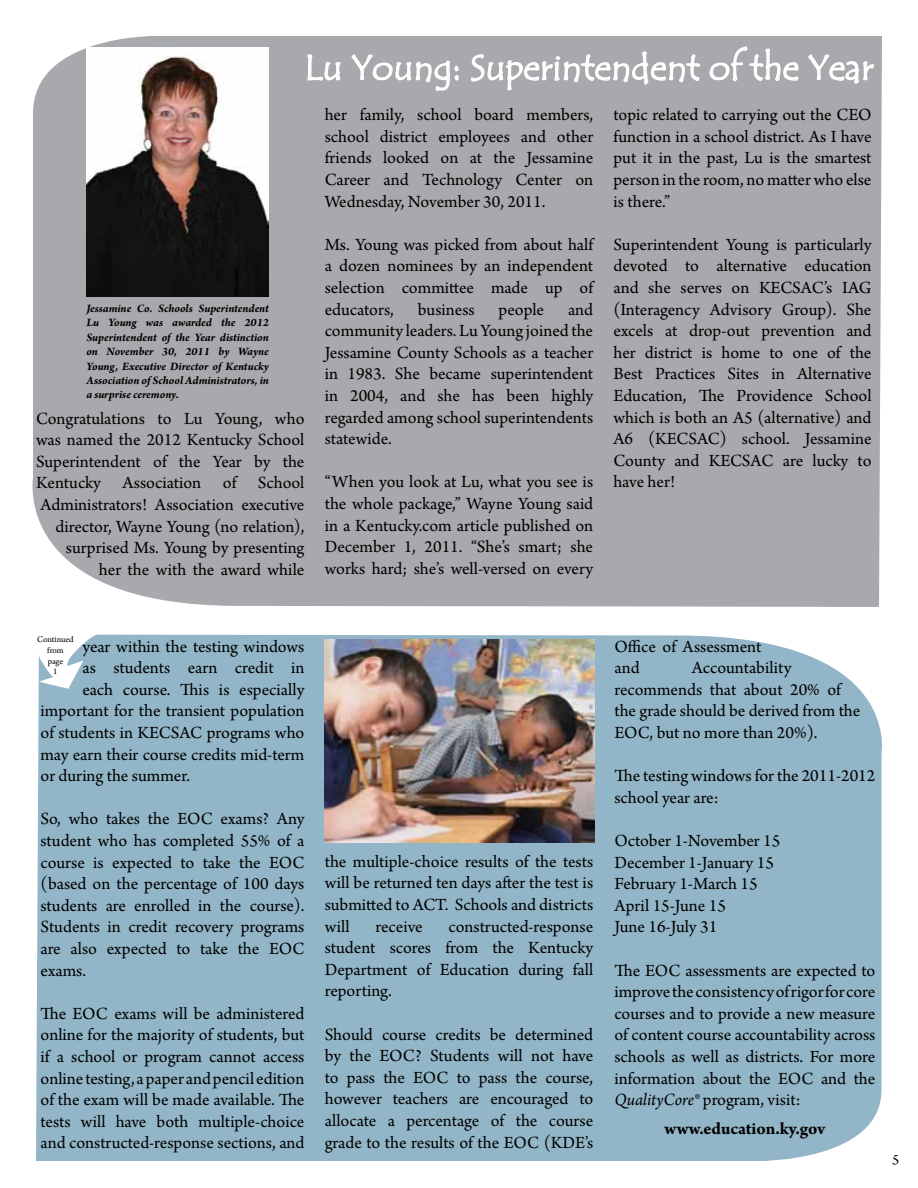
<style>
.page{position:relative;width:918px;height:1188px;background:#fff}
.page>*{position:absolute;margin:0;border:0;box-sizing:border-box;transform-origin:0 0}
.t1{font:36px "Tempus Sans ITC";color:#fff}
.t2{font:18px/21.6px "Arno Pro";color:#000;text-align:justify}
.t3{font:700 18px "Arno Pro";letter-spacing:-.005em;color:#000}
.t4{font:15px "Arno Pro";color:#000}
.t5{font:italic 700 12px/14.4px "Arno Pro";letter-spacing:-.005em;color:#000;text-align:justify}
.t6{font:9px/10.8px "Arno Pro";letter-spacing:-.005em;color:#000;text-align:center}
.s1{font-style:italic}
</style>
<div class="page">
<div style="left:36px;top:634px;width:846px;height:527px;background:#92b6c7"></div>
<svg style="left:36px;top:634px;width:90px;height:122px"></svg>
<div style="left:32px;top:36px;width:850px;height:571px;background:#a7a9ac"></div>
<img style="left:86px;top:48px;width:183px;height:249px">
<svg style="left:307px;top:53px;width:36px;height:30px"></svg>
<svg style="left:351px;top:53px;width:109px;height:39px;background:#b7b8bb"></svg>
<svg style="left:470px;top:50px;width:231px;height:46px;background:#b6b7ba"></svg>
<svg style="left:709px;top:46px;width:91px;height:50px;background:#b4b6b9"></svg>
<svg style="left:808px;top:53px;width:67px;height:43px;background:#b6b7ba"></svg>
<img style="left:325px;top:639px;width:270px;height:204px">
<h1 class="t1" style="left:304px;top:45px;width:570px">Lu Young: Superintendent of the Year</h1>
<p class="t5" style="left:86px;top:302px;width:184px">Jessamine Co. Schools Superintendent Lu Young was awarded the 2012<br>Superintendent of the Year distinction on November 30, 2011 by Wayne Young, Executive Director of Kentucky Association of School Administrators, in a surprise ceremony.</p>
<p class="t2" style="left:36px;top:408px;width:270px;text-align:right">Congratulations to Lu Young, who was named the 2012 Kentucky School Superintendent of the Year by the Kentucky Association of School Administrators! Association executive director, Wayne Young (no relation), surprised Ms. Young by presenting<br>her the with the award while</p>
<p class="t2" style="left:325px;top:105px;width:270px">her family, school board members, school district employees and other friends looked on at the Jessamine Career and Technology Center on Wednesday, November 30, 2011.</p>
<p class="t2" style="left:325px;top:235px;width:270px">Ms. Young was picked from about half a dozen nominees by an independent selection committee made up of educators,</p>
<p class="t2" style="left:325px;top:299px;width:270px;text-indent:243px">and community leaders. Lu Young joined the Jessamine County Schools as a teacher in 1983. She became superintendent in 2004, and she has been highly regarded among school superintendents statewide.</p>
<p class="t2" style="left:325px;top:472px;width:270px">“When you look at Lu, what you see is the whole package,” Wayne Young said in a Kentucky.com article published on December 1, 2011. “She’s smart; she works hard; she’s well-versed on every</p>
<p class="t2" style="left:418px;top:299px;width:58px">business</p>
<p class="t2" style="left:499px;top:299px;width:47px">people</p>
<p class="t2" style="left:614px;top:105px;width:260px">topic related to carrying out the CEO function in a school district. As I have put it in the past, Lu is the smartest person in the room, no matter who else is there.”</p>
<p class="t2" style="left:614px;top:235px;width:260px">Superintendent Young is particularly devoted to alternative education and she serves on KECSAC’s IAG (Interagency Advisory Group). She excels at drop-out prevention and her district is home to one of the Best Practices Sites in Alternative Education, The Providence School which is both an A5 (alternative) and A6 (KECSAC) school. Jessamine County and KECSAC are lucky to have her!</p>
<p class="t6" style="left:37px;top:634px;width:38px">Continued from<br>page<br>1</p>
<p class="t2" style="left:82px;top:636px;width:224px">year within the testing windows</p>
<p class="t2" style="left:82px;top:658px;width:224px">as students earn credit in</p>
<p class="t2" style="left:82px;top:680px;width:224px">each course. This is especially</p>
<p class="t2" style="left:41px;top:701px;width:266px">important for the transient population</p>
<p class="t2" style="left:41px;top:723px;width:265px">of students in KECSAC programs who</p>
<p class="t2" style="left:41px;top:744px;width:265px">may earn their course credits mid-term</p>
<p class="t2" style="left:41px;top:766px;width:151px">or during the summer.</p>
<p class="t2" style="left:41px;top:809px;width:266px">So, who takes the EOC exams? Any student who has completed 55% of a course is expected to take the EOC (based on the percentage of 100 days students are enrolled in the course).<br>Students in credit recovery programs are also expected to take the EOC exams.</p>
<p class="t2" style="left:41px;top:1004px;width:266px">The EOC exams will be administered online for the majority of students, but if a school or program cannot access online testing, a paper and pencil edition of the exam will be made available. The tests will have both multiple-choice and constructed-response sections, and</p>
<p class="t2" style="left:325px;top:851px;width:270px">the multiple-choice results of the tests will be returned ten days after the test is submitted to ACT. Schools and districts will</p>
<p class="t2" style="left:325px;top:916px;width:270px;text-indent:124px">constructed-response student scores from the Kentucky Department of Education during fall reporting.</p>
<p class="t2" style="left:325px;top:1024px;width:270px">Should course credits be determined by the EOC? Students will not have to pass the EOC to pass the course, however teachers are encouraged to allocate a percentage of the course grade to the results of the EOC (KDE’s</p>
<p class="t2" style="left:376px;top:916px;width:49px">receive</p>
<p class="t2" style="left:614px;top:636px;width:148px">Office of Assessment and</p>
<p class="t2" style="left:614px;top:658px;width:247px;text-align:left;text-indent:77px">Accountability recommends that about 20% of the grade should be derived from the<br>EOC, but no more than 20%).</p>
<p class="t2" style="left:614px;top:766px;width:262px">The testing windows for the 2011-2012 school year are:</p>
<p class="t2" style="left:614px;top:831px;width:167px;text-align:left">October 1-November 15<br>December 1-January 15<br>February 1-March 15<br>April 15-June 15<br>June 16-July 31</p>
<p class="t2" style="left:614px;top:960px;width:263px">The EOC assessments are expected to improve the consistency of rigor for core courses and to provide a new measure of content course accountability across schools as well as districts. For more information about the EOC and the <span class="s1">QualityCore®</span> program, visit:</p>
<p class="t3" style="left:664px;top:1118px;width:162px">www.education.ky.gov</p>
<p class="t4" style="left:892px;top:1151px;width:9px">5</p>
</div>
